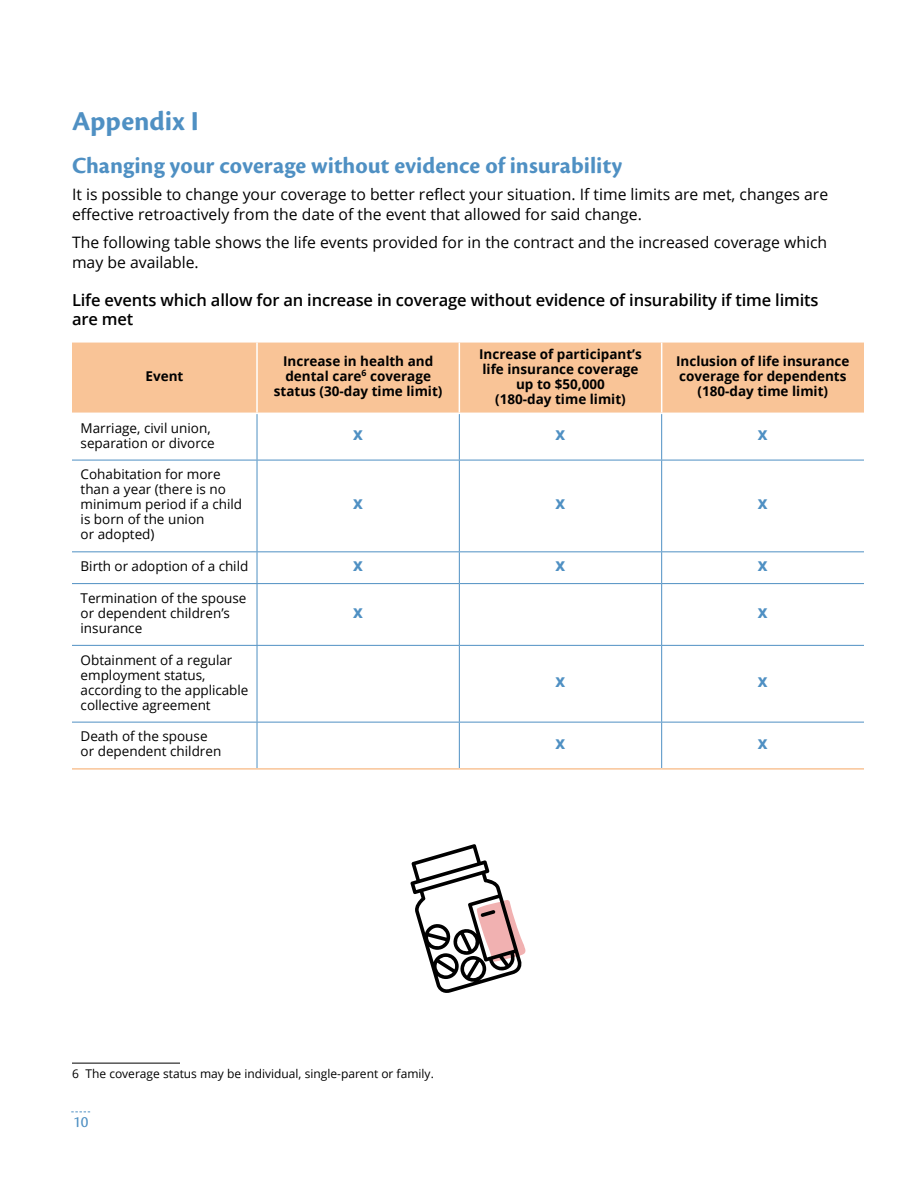
<style>
.page{position:relative;width:918px;height:1188px;background:#fff}
.page>*{position:absolute;margin:0;border:0;box-sizing:border-box;transform-origin:0 0}
.t1{font:700 28.5px "Cronos Pro";color:#4f90c3}
.t2{font:700 24px "Cronos Pro";color:#4f90c3}
.t3{font:600 16.5px/19.5px "Open Sans";letter-spacing:-.01em;color:#000}
.t4{font:16.5px "Cronos Pro";color:#4f90c3}
.t5{font:15.75px/19.5px "Open Sans";color:#000}
.t6{font:13.5px/15px "Open Sans";color:#000}
.t7{font:700 13.5px/15px "Open Sans";color:#000;text-align:center}
.t8{font:800 13.5px "Open Sans";color:#4f90c3}
.t9{font:12px "Open Sans";color:#000}
</style>
<div class="page">
<svg style="left:71px;top:1112px;width:19px;height:1px"></svg>
<div style="left:72px;top:343px;width:792px;height:70px;background:#f9c497"></div>
<svg style="left:72px;top:414px;width:792px;height:354px"></svg>
<hr style="left:256px;top:343px;width:2px;height:70px;background:#fff">
<hr style="left:459px;top:343px;width:1px;height:70px;background:#fff">
<hr style="left:661px;top:343px;width:1px;height:70px;background:#fff">
<hr style="left:257px;top:414px;width:1px;height:46px;background:#4f90c3">
<hr style="left:459px;top:414px;width:1px;height:46px;background:#4f90c3">
<hr style="left:661px;top:414px;width:1px;height:46px;background:#4f90c3">
<hr style="left:72px;top:460px;width:185px;height:1px;background:#4f90c3">
<hr style="left:257px;top:460px;width:202px;height:1px;background:#4f90c3">
<hr style="left:257px;top:460px;width:1px;height:91px;background:#4f90c3">
<hr style="left:459px;top:460px;width:203px;height:1px;background:#4f90c3">
<hr style="left:459px;top:460px;width:1px;height:91px;background:#4f90c3">
<hr style="left:662px;top:460px;width:202px;height:1px;background:#4f90c3">
<hr style="left:661px;top:460px;width:1px;height:91px;background:#4f90c3">
<hr style="left:72px;top:551px;width:185px;height:1px;background:#4f90c3">
<hr style="left:257px;top:551px;width:202px;height:1px;background:#4f90c3">
<hr style="left:257px;top:552px;width:1px;height:31px;background:#4f90c3">
<hr style="left:459px;top:551px;width:203px;height:1px;background:#4f90c3">
<hr style="left:459px;top:552px;width:1px;height:31px;background:#4f90c3">
<hr style="left:662px;top:551px;width:202px;height:1px;background:#4f90c3">
<hr style="left:661px;top:552px;width:1px;height:31px;background:#4f90c3">
<hr style="left:72px;top:583px;width:185px;height:1px;background:#4f90c3">
<hr style="left:257px;top:583px;width:202px;height:1px;background:#4f90c3">
<hr style="left:257px;top:584px;width:1px;height:61px;background:#4f90c3">
<hr style="left:459px;top:583px;width:203px;height:1px;background:#4f90c3">
<hr style="left:459px;top:584px;width:1px;height:61px;background:#4f90c3">
<hr style="left:662px;top:583px;width:202px;height:1px;background:#4f90c3">
<hr style="left:661px;top:584px;width:1px;height:61px;background:#4f90c3">
<hr style="left:72px;top:645px;width:185px;height:1px;background:#4f90c3">
<hr style="left:257px;top:645px;width:202px;height:1px;background:#4f90c3">
<hr style="left:257px;top:646px;width:1px;height:76px;background:#4f90c3">
<hr style="left:459px;top:645px;width:203px;height:1px;background:#4f90c3">
<hr style="left:459px;top:646px;width:1px;height:76px;background:#4f90c3">
<hr style="left:662px;top:645px;width:202px;height:1px;background:#4f90c3">
<hr style="left:661px;top:646px;width:1px;height:76px;background:#4f90c3">
<hr style="left:72px;top:722px;width:185px;height:1px;background:#4f90c3">
<hr style="left:257px;top:722px;width:202px;height:1px;background:#4f90c3">
<hr style="left:257px;top:722px;width:1px;height:46px;background:#4f90c3">
<hr style="left:459px;top:722px;width:203px;height:1px;background:#4f90c3">
<hr style="left:459px;top:722px;width:1px;height:46px;background:#4f90c3">
<hr style="left:662px;top:722px;width:202px;height:1px;background:#4f90c3">
<hr style="left:661px;top:722px;width:1px;height:46px;background:#4f90c3">
<hr style="left:72px;top:768px;width:185px;height:2px;background:#f9c497">
<hr style="left:257px;top:768px;width:202px;height:2px;background:#f9c497">
<hr style="left:459px;top:768px;width:203px;height:2px;background:#f9c497">
<hr style="left:662px;top:768px;width:202px;height:2px;background:#f9c497">
<hr style="left:72px;top:1063px;width:108px;height:1px;background:#000">
<svg style="left:410px;top:844px;width:116px;height:149px"></svg>
<h1 class="t1" style="left:72px;top:105px;width:128px">Appendix I</h1>
<h2 class="t2" style="left:72px;top:152px;width:552px">Changing your coverage without evidence of insurability</h2>
<p class="t5" style="left:72px;top:184px;width:758px">It is possible to change your coverage to better reflect your situation. If time limits are met, changes are effective retroactively from the date of the event that allowed for said change.</p>
<p class="t5" style="left:72px;top:232px;width:757px">The following table shows the life events provided for in the contract and the increased coverage which may be available.</p>
<p class="t3" style="left:72px;top:290px;width:748px">Life events which allow for an increase in coverage without evidence of insurability if time limits are met<sup>6</sup></p>
<p class="t7" style="left:146px;top:369px;width:39px">Event</p>
<p class="t7" style="left:274px;top:354px;width:170px">Increase in health and dental care<sup>6</sup> coverage status (30-day time limit)</p>
<p class="t7" style="left:479px;top:346px;width:164px">Increase of participant’s life insurance coverage up to $50,000<br>(180-day time limit)</p>
<p class="t7" style="left:676px;top:354px;width:175px">Inclusion of life insurance coverage for dependents (180-day time limit)</p>
<p class="t6" style="left:81px;top:420px;width:136px">Marriage, civil union, separation or divorce</p>
<p class="t8" style="left:353px;top:425px;width:11px">X</p>
<p class="t8" style="left:556px;top:425px;width:11px">X</p>
<p class="t8" style="left:758px;top:425px;width:11px">X</p>
<p class="t6" style="left:81px;top:467px;width:163px">Cohabitation for more than a year (there is no minimum period if a child is born of the union<br>or adopted)</p>
<p class="t8" style="left:353px;top:494px;width:11px">X</p>
<p class="t8" style="left:556px;top:494px;width:11px">X</p>
<p class="t8" style="left:758px;top:494px;width:11px">X</p>
<p class="t6" style="left:81px;top:558px;width:169px">Birth or adoption of a child</p>
<p class="t8" style="left:353px;top:556px;width:11px">X</p>
<p class="t8" style="left:556px;top:556px;width:11px">X</p>
<p class="t8" style="left:758px;top:556px;width:11px">X</p>
<p class="t6" style="left:81px;top:590px;width:167px">Termination of the spouse or dependent children’s insurance</p>
<p class="t8" style="left:353px;top:603px;width:11px">X</p>
<p class="t8" style="left:758px;top:603px;width:11px">X</p>
<p class="t6" style="left:81px;top:652px;width:169px">Obtainment of a regular employment status, according to the applicable collective agreement</p>
<p class="t8" style="left:556px;top:672px;width:11px">X</p>
<p class="t8" style="left:758px;top:672px;width:11px">X</p>
<p class="t6" style="left:81px;top:729px;width:142px">Death of the spouse or dependent children</p>
<p class="t8" style="left:556px;top:734px;width:11px">X</p>
<p class="t8" style="left:758px;top:734px;width:11px">X</p>
<p class="t9" style="left:72px;top:1066px;width:363px">6 The coverage status may be individual, single-parent or family.</p>
<p class="t4" style="left:73px;top:1112px;width:17px">10</p>
</div>
